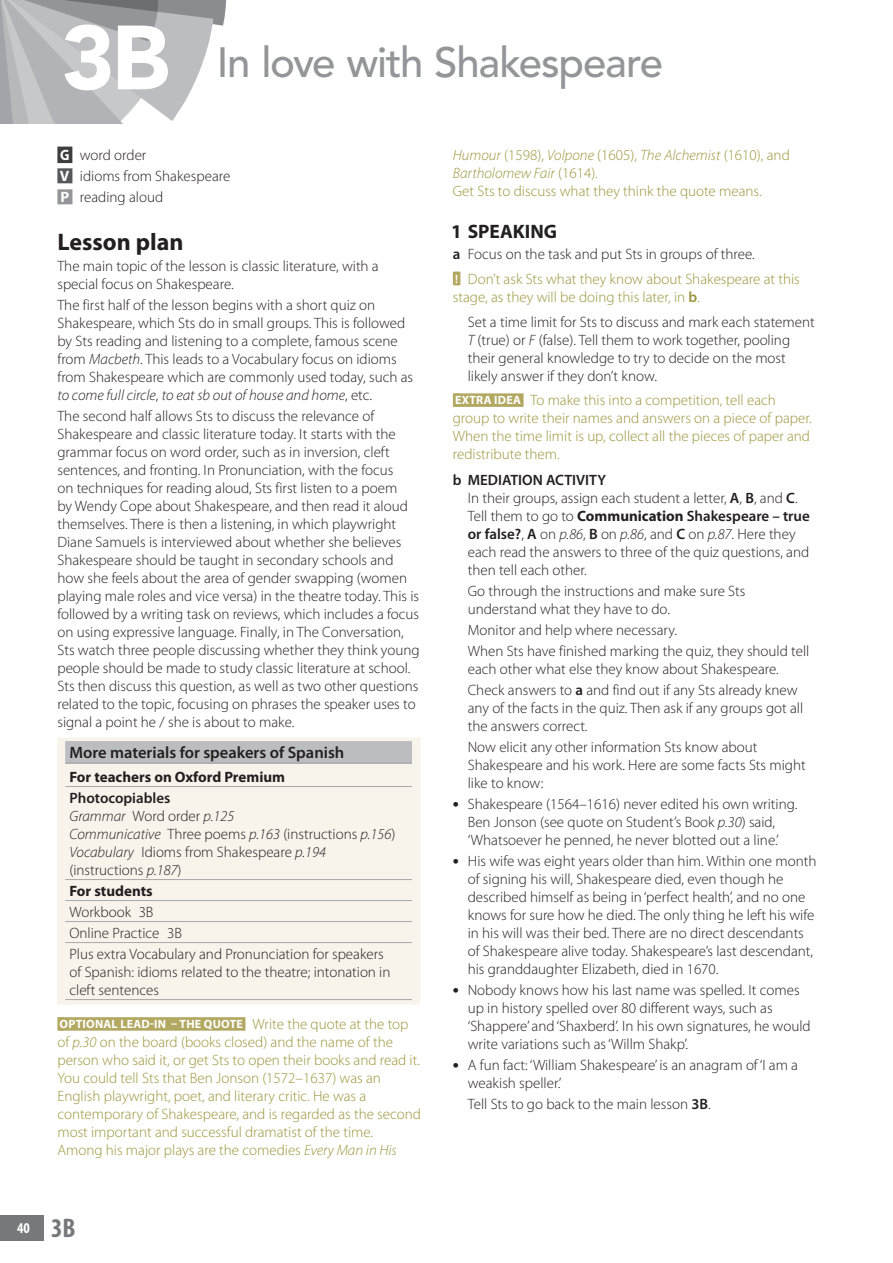
<style>
.page{position:relative;width:893px;height:1263px;background:#fff}
.page>*{position:absolute;margin:0;border:0;box-sizing:border-box;transform-origin:0 0}
.Head_Unit{font:500 42px "Avenir LT Std";letter-spacing:-.03em;color:#939598}
.Head_A{font:700 24px "Myriad Pro";color:#231f20}
.Head_B{font:700 19.5px "Myriad Pro";color:#231f20}
.Contents_head{font:600 16.5px "Myriad Pro";color:#231f20}
.Text{font:300 15px/18px "Myriad Pro";color:#231f20}
.Text_numbered{font:300 15px/18px "Myriad Pro";color:#231f20}
.Feature_EF{font:300 15px/18px "Myriad Pro";color:#9c943a}
.Contents__items_with{font:300 15px/18px "Myriad Pro";color:#231f20}
.Contents__items{font:300 15px/18px "Myriad Pro";color:#231f20}
.Contents__items_with-2{font:700 15px "Myriad Pro";color:#231f20}
.EF_Footer{font:700 condensed 15px "Myriad Pro";color:#fff}
.Feature_EF-2{font:700 12px "Myriad Pro";letter-spacing:.02em;color:#fff}
.s1{font-weight:900;font-size:90px;color:#fff}
.s2{font-weight:700;color:#fff}
.s3{font-style:italic}
.s4{font-weight:600}
.s5{font-weight:300;font-size:15px;color:#9c943a}
.s6{font-size:27px;color:#76787b}
.s7{font-weight:600;font-size:12px;color:#fff}
.s8{font-weight:700;font-size:12px;color:#fff}
.s9{font-weight:700}
.s10{font-weight:700;font-size:18px}
</style>
<div class="page">
<svg style="left:0;top:0;width:227px;height:123px;background:#bdbec0"></svg>
<div style="left:0;top:1215px;width:44px;height:26px;background:#76787b"></div>
<div style="left:453px;top:272px;width:6px;height:13px;background:#b2a861"></div>
<div style="left:455px;top:272px;width:5px;height:13px;background:#b2a861"></div>
<div style="left:453px;top:393px;width:6px;height:14px;background:#b2a861"></div>
<div style="left:455px;top:393px;width:69px;height:14px;background:#b2a861"></div>
<div style="left:57px;top:147px;width:15px;height:16px;background:#3e3e3f"></div>
<div style="left:57px;top:168px;width:15px;height:15px;background:#57585a"></div>
<div style="left:57px;top:189px;width:15px;height:15px;background:#939598"></div>
<div style="left:57px;top:1017px;width:7px;height:14px;background:#b2a861"></div>
<div style="left:60px;top:1017px;width:185px;height:14px;background:#b2a861"></div>
<div style="left:58px;top:738px;width:362px;height:266px;background:#f8f3eb"></div>
<hr style="left:57px;top:738px;width:1px;height:266px;background:#f8f3eb">
<hr style="left:57px;top:1004px;width:363px;height:1px;background:#f8f3eb">
<div style="left:65px;top:741px;width:347px;height:22px;background:#bcbdc0"></div>
<hr style="left:65px;top:763px;width:347px;height:1px;background:#939598">
<hr style="left:65px;top:786px;width:347px;height:1px;background:#a8a9ad">
<hr style="left:65px;top:879px;width:347px;height:1px;background:#a8a9ad">
<hr style="left:65px;top:900px;width:347px;height:1px;background:#a8a9ad">
<hr style="left:65px;top:921px;width:347px;height:1px;background:#a8a9ad">
<hr style="left:65px;top:942px;width:347px;height:1px;background:#a8a9ad">
<hr style="left:65px;top:999px;width:347px;height:1px;background:#a8a9ad">
<p class="Head_Unit" style="left:62px;top:38px;width:603px"><span class="s1">3B</span> In love with Shakespeare</p>
<p class="Text" style="left:60px;top:146px;width:88px"><span class="s2">G</span> word order</p>
<p class="Text" style="left:60px;top:167px;width:172px"><span class="s2">V</span> idioms from Shakespeare</p>
<p class="Text" style="left:60px;top:188px;width:104px"><span class="s2">P</span> reading aloud</p>
<p class="Head_A" style="left:57px;top:227px;width:127px">Lesson plan</p>
<p class="Text" style="left:57px;top:257px;width:323px">The main topic of the lesson is classic literature, with a special focus on Shakespeare.</p>
<p class="Text" style="left:57px;top:296px;width:357px">The first half of the lesson begins with a short quiz on Shakespeare, which Sts do in small groups. This is followed by Sts reading and listening to a complete, famous scene from <span class="s3">Macbeth</span>. This leads to a Vocabulary focus on idioms from Shakespeare which are commonly used today, such as <span class="s3">to come full circle</span>, <span class="s3">to eat sb out of house and home</span>, etc.</p>
<p class="Text" style="left:57px;top:407px;width:364px">The second half allows Sts to discuss the relevance of Shakespeare and classic literature today. It starts with the grammar focus on word order, such as in inversion, cleft sentences, and fronting. In Pronunciation, with the focus<br>on techniques for reading aloud, Sts first listen to a poem<br>by Wendy Cope about Shakespeare, and then read it aloud themselves. There is then a listening, in which playwright Diane Samuels is interviewed about whether she believes Shakespeare should be taught in secondary schools and how she feels about the area of gender swapping (women playing male roles and vice versa) in the theatre today. This is followed by a writing task on reviews, which includes a focus on using expressive language. Finally, in The Conversation, Sts watch three people discussing whether they think young people should be made to study classic literature at school.<br>Sts then discuss this question, as well as two other questions related to the topic, focusing on phrases the speaker uses to signal a point he / she is about to make.</p>
<p class="Contents_head" style="left:69px;top:742px;width:276px">More materials for speakers of Spanish</p>
<p class="Contents__items_with-2" style="left:69px;top:767px;width:217px">For teachers on Oxford Premium</p>
<p class="Contents__items_with" style="left:69px;top:788px;width:327px"><span class="s4">Photocopiables<br></span><span class="s3">Grammar</span> Word order <span class="s3">p.125<br>Communicative</span> Three poems <span class="s3">p.163</span> (instructions <span class="s3">p.156</span>)<br><span class="s3">Vocabulary</span> Idioms from Shakespeare <span class="s3">p.194 </span>(instructions <span class="s3">p.187</span>)</p>
<p class="Contents__items_with-2" style="left:69px;top:881px;width:85px">For students</p>
<p class="Contents__items" style="left:69px;top:902px;width:86px">Workbook 3B</p>
<p class="Contents__items" style="left:69px;top:923px;width:114px">Online Practice 3B</p>
<p class="Contents__items" style="left:69px;top:944px;width:322px">Plus extra Vocabulary and Pronunciation for speakers of Spanish: idioms related to the theatre; intonation in cleft sentences</p>
<p class="Feature_EF-2" style="left:60px;top:1016px;width:350px">OPTIONAL LEAD-IN – THE QUOTE <span class="s5">Write the quote at the top</span></p>
<p class="Feature_EF" style="left:57px;top:1033px;width:365px">of <span class="s3">p.30</span> on the board (books closed) and the name of the person who said it, or get Sts to open their books and read it.<br>You could tell Sts that Ben Jonson (1572–1637) was an English playwright, poet, and literary critic. He was a contemporary of Shakespeare, and is regarded as the second most important and successful dramatist of the time.<br>Among his major plays are the comedies <span class="s3">Every Man in His</span></p>
<p class="EF_Footer" style="left:17px;top:1218px;width:60px">40 <span class="s6">3B</span></p>
<p class="Feature_EF" style="left:453px;top:146px;width:338px"><span class="s3">Humour</span> (1598), <span class="s3">Volpone</span> (1605), <span class="s3">The Alchemist</span> (1610), and<br><span class="s3">Bartholomew Fair</span> (1614).<br>Get Sts to discuss what they think the quote means.</p>
<p class="Head_B" style="left:451px;top:219px;width:107px">1 SPEAKING</p>
<p class="Text_numbered" style="left:453px;top:245px;width:303px"><span class="s4">a</span> Focus on the task and put Sts in groups of three.</p>
<p class="Feature_EF" style="left:453px;top:270px;width:348px"><span class="s7">!</span> Don’t ask Sts what they know about Shakespeare at this stage, as they will be doing this later, in <span class="s4">b</span>.</p>
<p class="Text_numbered" style="left:468px;top:313px;width:349px">Set a time limit for Sts to discuss and mark each statement <span class="s3">T</span> (true) or <span class="s3">F</span> (false). Tell them to work together, pooling their general knowledge to try to decide on the most likely answer if they don’t know.</p>
<p class="Feature_EF" style="left:453px;top:391px;width:360px"><span class="s8">EXTRA IDEA</span> To make this into a competition, tell each group to write their names and answers on a piece of paper.<br>When the time limit is up, collect all the pieces of paper and redistribute them.</p>
<p class="Text_numbered" style="left:468px;top:470px;width:344px;text-indent:-15px"><span class="s4">b MEDIATION ACTIVITY<br></span>In their groups, assign each student a letter, <span class="s4">A</span>, <span class="s4">B</span>, and <span class="s4">C</span>.<br>Tell them to go to <span class="s9">Communication</span> <span class="s4">Shakespeare – true or false?</span>, <span class="s4">A</span> on <span class="s3">p.86</span>, <span class="s4">B</span> on <span class="s3">p.86</span>, and <span class="s4">C</span> on <span class="s3">p.87</span>. Here they each read the answers to three of the quiz questions, and then tell each other.</p>
<p class="Text_numbered" style="left:468px;top:581px;width:279px">Go through the instructions and make sure Sts understand what they have to do.</p>
<p class="Text_numbered" style="left:468px;top:620px;width:211px">Monitor and help where necessary.</p>
<p class="Text_numbered" style="left:468px;top:641px;width:343px">When Sts have finished marking the quiz, they should tell each other what else they know about Shakespeare.</p>
<p class="Text_numbered" style="left:468px;top:680px;width:337px">Check answers to <span class="s4">a</span> and find out if any Sts already knew any of the facts in the quiz. Then ask if any groups got all the answers correct.</p>
<p class="Text_numbered" style="left:468px;top:737px;width:339px">Now elicit any other information Sts know about<br>Shakespeare and his work. Here are some facts Sts might like to know:</p>
<p class="Text" style="left:453px;top:794px;width:346px;text-align:center"><span class="s10">•</span> Shakespeare (1564–1616) never edited his own writing.<br>Ben Jonson (see quote on Student’s Book <span class="s3">p.30</span>) said, ‘Whatsoever he penned, he never blotted out a line.’</p>
<p class="Text" style="left:468px;top:851px;width:350px;text-indent:-15px"><span class="s10">•</span> His wife was eight years older than him. Within one month of signing his will, Shakespeare died, even though he described himself as being in ‘perfect health’, and no one knows for sure how he died. The only thing he left his wife in his will was their bed. There are no direct descendants of Shakespeare alive today. Shakespeare’s last descendant, his granddaughter Elizabeth, died in 1670.</p>
<p class="Text" style="left:468px;top:980px;width:344px;text-indent:-15px"><span class="s10">•</span> Nobody knows how his last name was spelled. It comes up in history spelled over 80 different ways, such as ‘Shappere’ and ‘Shaxberd’. In his own signatures, he would write variations such as ‘Willm Shakp’.</p>
<p class="Text" style="left:468px;top:1055px;width:332px;text-indent:-15px"><span class="s10">•</span> A fun fact: ‘William Shakespeare’ is an anagram of ‘I am a weakish speller.’</p>
<p class="Text_numbered" style="left:468px;top:1094px;width:244px">Tell Sts to go back to the main lesson <span class="s4">3B</span>.</p>
</div>
